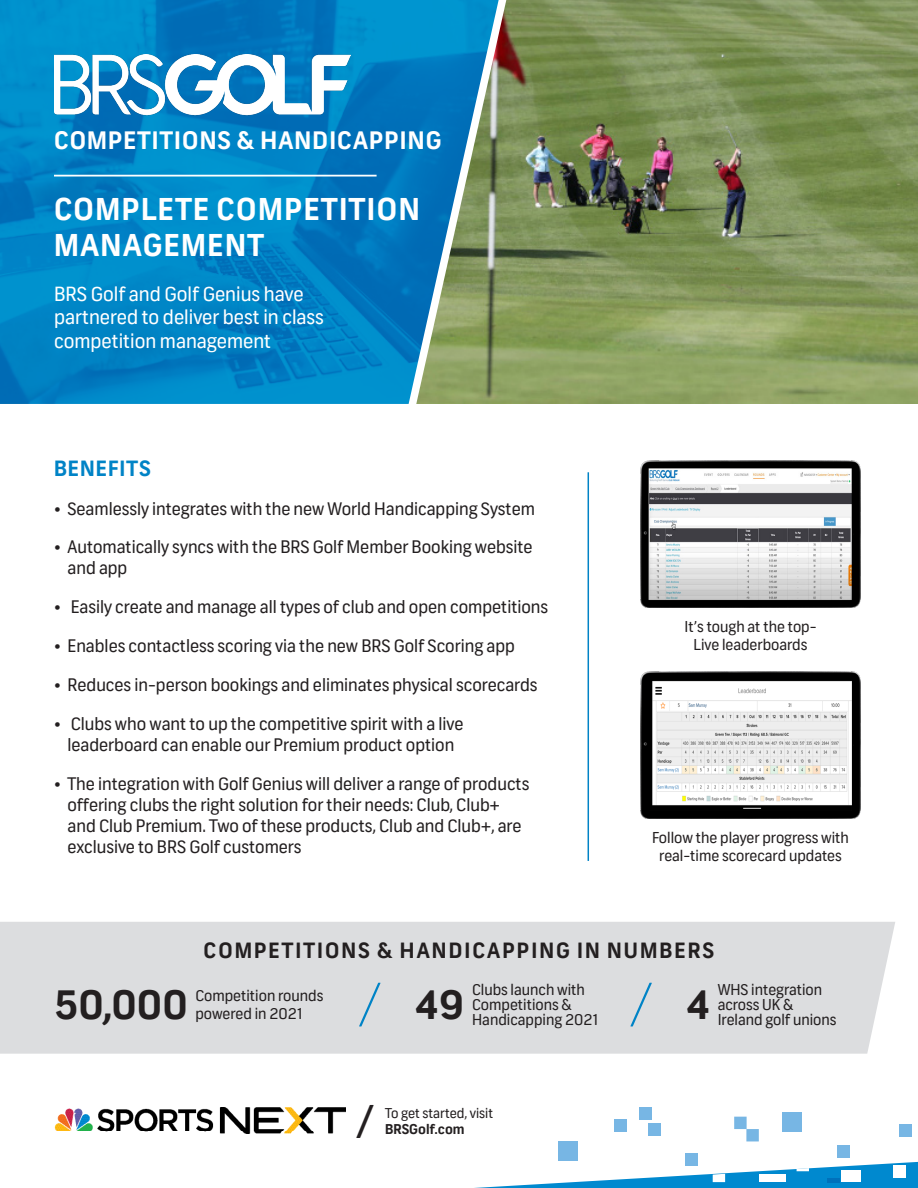
<style>
.page{position:relative;width:918px;height:1188px;background:#fff}
.page>*{position:absolute;margin:0;border:0;box-sizing:border-box;transform-origin:0 0}
.t1{font:100 59.4px "NBCSN Frank";color:#0083c6}
.t2{font:45px "NBCSN Frank";color:#231f20}
.t3{font:700 39px "NBCSN Frank";color:#231f20}
.t4{font:700 30px/36px "NBCSN Frank";letter-spacing:.05em;color:#fff}
.t5{font:700 24px "NBCSN Frank";letter-spacing:.05em;color:#fff}
.t6{font:700 21px "NBCSN Frank";letter-spacing:.1em;color:#231f20}
.t7{font:700 21px "NBCSN Frank";letter-spacing:.05em;color:#0083c6}
.t8{font:19.5px/23.4px "NBCSN Frank";color:#fff}
.t9{font:17.25px/21px "NBCSN Frank";color:#231f20}
.t10{font:15px/18px "NBCSN Frank";color:#231f20}
.t11{font:13.5px "NBCSN Frank";color:#231f20}
.t12{font:700 13.5px "NBCSN Frank";color:#231f20}
</style>
<div class="page">
<img style="left:515px;top:0;width:403px;height:404px">
<img style="left:0;top:0;width:403px;height:404px">
<img style="left:54px;top:1108px;width:291px;height:26px">
<div style="left:0;top:922px;width:895px;height:132px;background:#dcdddf"></div>
<hr style="left:54px;top:175px;width:323px;height:2px;background:#fff">
<hr style="left:588px;top:472px;width:1px;height:389px;background:#0083c6">
<img style="left:640px;top:460px;width:221px;height:147px">
<img style="left:640px;top:671px;width:221px;height:147px">
<div style="left:900px;top:1124px;width:12px;height:13px;background:#77b6e4"></div>
<div style="left:837px;top:1145px;width:12px;height:12px;background:#77b6e4"></div>
<svg style="left:734px;top:1117px;width:25px;height:24px"></svg>
<div style="left:685px;top:1153px;width:12px;height:13px;background:#77b6e4"></div>
<div style="left:649px;top:1124px;width:12px;height:12px;background:#77b6e4"></div>
<div style="left:640px;top:1108px;width:12px;height:12px;background:#77b6e4"></div>
<div style="left:614px;top:1119px;width:13px;height:13px;background:#77b6e4"></div>
<div style="left:558px;top:1141px;width:19px;height:19px;background:#77b6e4"></div>
<div style="left:782px;top:1112px;width:20px;height:20px;background:#77b6e4"></div>
<svg style="left:474px;top:1162px;width:444px;height:26px"></svg>
<div style="left:841px;top:1170px;width:20px;height:12px;background:#fff"></div>
<div style="left:759px;top:1175px;width:27px;height:7px;background:#fff"></div>
<svg style="left:403px;top:0;width:112px;height:404px"></svg>
<img style="left:54px;top:54px;width:297px;height:61px">
<p class="t5" style="left:54px;top:126px;width:389px">COMPETITIONS &amp; HANDICAPPING</p>
<p class="t4" style="left:54px;top:193px;width:367px">COMPLETE COMPETITION<br>MANAGEMENT</p>
<p class="t8" style="left:54px;top:283px;width:271px">BRS Golf and Golf Genius have partnered to deliver best in class competition management</p>
<p class="t7" style="left:54px;top:455px;width:98px">BENEFITS</p>
<p class="t9" style="left:54px;top:499px;width:482px">• Seamlessly integrates with the new World Handicapping System</p>
<p class="t9" style="left:68px;top:537px;width:466px;text-indent:-14px">• Automatically syncs with the BRS Golf Member Booking website and app</p>
<p class="t9" style="left:54px;top:597px;width:496px">• Easily create and manage all types of club and open competitions</p>
<p class="t9" style="left:54px;top:636px;width:462px">• Enables contactless scoring via the new BRS Golf Scoring app</p>
<p class="t9" style="left:54px;top:675px;width:485px">• Reduces in-person bookings and eliminates physical scorecards</p>
<p class="t9" style="left:54px;top:714px;width:411px;text-align:center">• Clubs who want to up the competitive spirit with a live leaderboard can enable our Premium product option</p>
<p class="t9" style="left:68px;top:773px;width:463px;text-indent:-14px">• The integration with Golf Genius will deliver a range of products offering clubs the right solution for their needs: Club, Club+ and Club Premium. Two of these products, Club and Club+, are exclusive to BRS Golf customers</p>
<p class="t10" style="left:684px;top:618px;width:134px;text-align:center">It’s tough at the top-<br>Live leaderboards</p>
<p class="t10" style="left:652px;top:829px;width:198px;text-align:center">Follow the player progress with real-time scorecard updates</p>
<p class="t6" style="left:204px;top:937px;width:512px">COMPETITIONS &amp; HANDICAPPING IN NUMBERS</p>
<p class="t1" style="left:359px;top:969px;width:23px">/</p>
<p class="t1" style="left:630px;top:969px;width:23px">/</p>
<p class="t3" style="left:54px;top:981px;width:135px">50,000</p>
<p class="t10" style="left:195px;top:987px;width:130px">Competition rounds powered in 2021</p>
<p class="t3" style="left:414px;top:981px;width:51px">49</p>
<p class="t10" style="left:472px;top:982px;width:128px;line-height:15px">Clubs launch with<br>Competitions &amp;<br>Handicapping 2021</p>
<p class="t3" style="left:686px;top:981px;width:26px">4</p>
<p class="t10" style="left:718px;top:982px;width:106px;line-height:15px">WHS integration across UK &amp;</p>
<p class="t10" style="left:718px;top:1011px;width:120px">Ireland golf unions</p>
<p class="t2" style="left:357px;top:1094px;width:19px">/</p>
<p class="t11" style="left:385px;top:1105px;width:109px">To get started, visit</p>
<p class="t12" style="left:385px;top:1121px;width:81px">BRSGolf.com</p>
</div>
